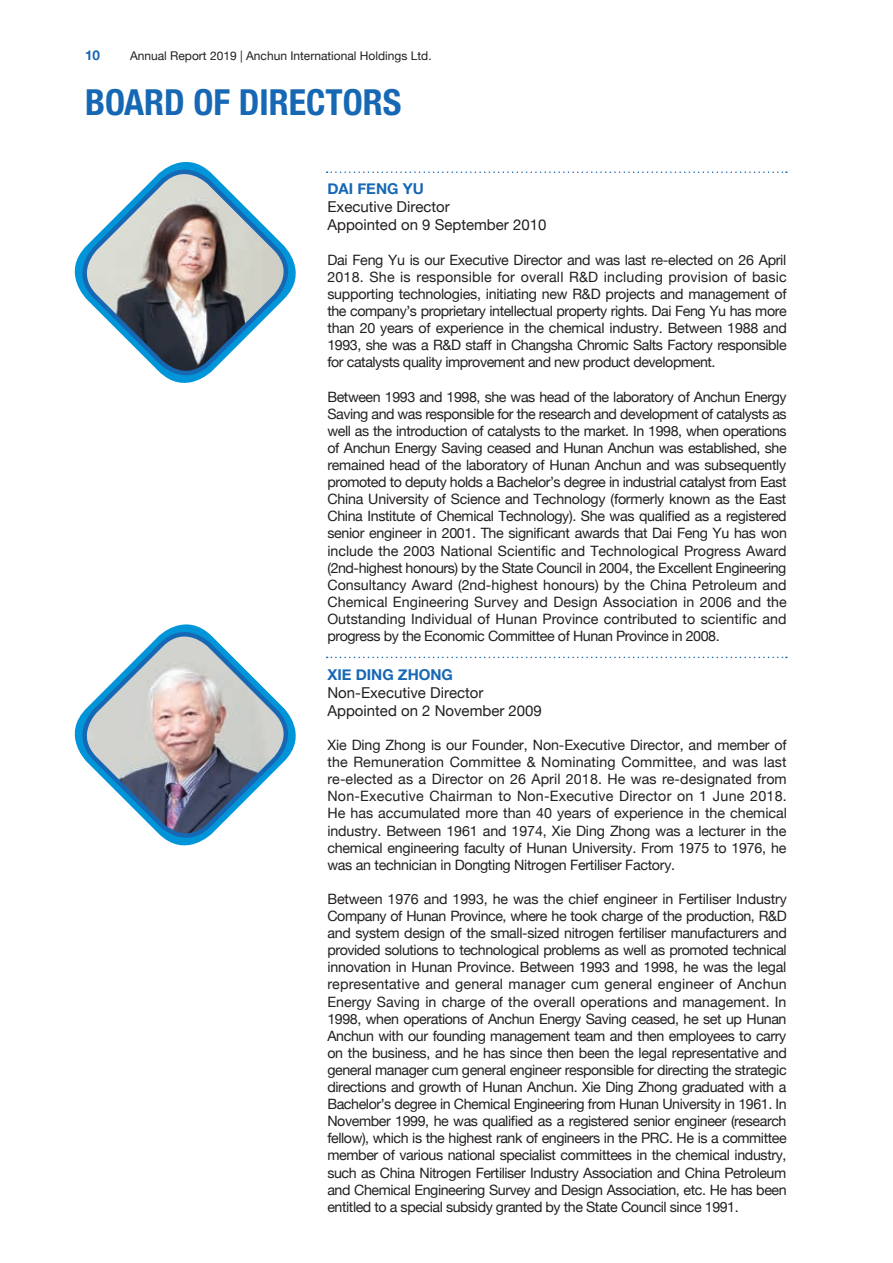
<style>
.page{position:relative;width:893px;height:1263px;background:#fff}
.page>*{position:absolute;margin:0;border:0;box-sizing:border-box;transform-origin:0 0}
.t1{font:700 condensed 36px "Helvetica Neue LT Std";color:#1768b4}
.t2{font:15px "Helvetica Neue";color:#231f20}
.t3{font:700 15px "Helvetica Neue";color:#1768b4}
.t4{font:14.25px/17.1px "Helvetica Neue";letter-spacing:-.03em;color:#231f20;text-align:justify}
.t5{font:700 13.5px "Helvetica Neue";color:#1768b4}
.t6{font:12px "Helvetica Neue";color:#231f20}
</style>
<div class="page">
<svg style="left:74px;top:161px;width:222px;height:222px"></svg>
<svg style="left:74px;top:624px;width:222px;height:222px"></svg>
<svg style="left:327px;top:171px;width:460px;height:2px"></svg>
<svg style="left:327px;top:657px;width:460px;height:1px"></svg>
<p class="t5" style="left:85px;top:43px;width:17px">10</p>
<p class="t6" style="left:130px;top:45px;width:303px">Annual Report 2019 | Anchun International Holdings Ltd.</p>
<h1 class="t1" style="left:85px;top:80px;width:318px">BOARD OF DIRECTORS</h1>
<p class="t3" style="left:327px;top:175px;width:98px">DAI FENG YU</p>
<p class="t2" style="left:327px;top:194px;width:124px">Executive Director</p>
<p class="t2" style="left:327px;top:212px;width:220px">Appointed on 9 September 2010</p>
<p class="t4" style="left:327px;top:250px;width:461px">Dai Feng Yu is our Executive Director and was last re-elected on 26 April 2018. She is responsible for overall R&amp;D including provision of basic supporting technologies, initiating new R&amp;D projects and management of the company’s proprietary intellectual property rights. Dai Feng Yu has more than 20 years of experience in the chemical industry. Between 1988 and 1993, she was a R&amp;D staff in Changsha Chromic Salts Factory responsible for catalysts quality improvement and new product development.</p>
<p class="t4" style="left:327px;top:387px;width:461px">Between 1993 and 1998, she was head of the laboratory of Anchun Energy Saving and was responsible for the research and development of catalysts as well as the introduction of catalysts to the market. In 1998, when operations of Anchun Energy Saving ceased and Hunan Anchun was established, she remained head of the laboratory of Hunan Anchun and was subsequently promoted to deputy holds a Bachelor’s degree in industrial catalyst from East China University of Science and Technology (formerly known as the East China Institute of Chemical Technology). She was qualified as a registered senior engineer in 2001. The significant awards that Dai Feng Yu has won include the 2003 National Scientific and Technological Progress Award (2nd-highest honours) by the State Council in 2004, the Excellent Engineering Consultancy Award (2nd-highest honours) by the China Petroleum and Chemical Engineering Survey and Design Association in 2006 and the Outstanding Individual of Hunan Province contributed to scientific and progress by the Economic Committee of Hunan Province in 2008.</p>
<p class="t3" style="left:327px;top:661px;width:127px">XIE DING ZHONG</p>
<p class="t2" style="left:327px;top:679px;width:158px">Non-Executive Director</p>
<p class="t2" style="left:327px;top:697px;width:216px">Appointed on 2 November 2009</p>
<p class="t4" style="left:327px;top:735px;width:461px">Xie Ding Zhong is our Founder, Non-Executive Director, and member of the Remuneration Committee &amp; Nominating Committee, and was last re-elected as a Director on 26 April 2018. He was re-designated from Non-Executive Chairman to Non-Executive Director on 1 June 2018.<br>He has accumulated more than 40 years of experience in the chemical industry. Between 1961 and 1974, Xie Ding Zhong was a lecturer in the chemical engineering faculty of Hunan University. From 1975 to 1976, he was an technician in Dongting Nitrogen Fertiliser Factory.</p>
<p class="t4" style="left:327px;top:889px;width:461px">Between 1976 and 1993, he was the chief engineer in Fertiliser Industry Company of Hunan Province, where he took charge of the production, R&amp;D and system design of the small-sized nitrogen fertiliser manufacturers and provided solutions to technological problems as well as promoted technical innovation in Hunan Province. Between 1993 and 1998, he was the legal representative and general manager cum general engineer of Anchun Energy Saving in charge of the overall operations and management. In 1998, when operations of Anchun Energy Saving ceased, he set up Hunan Anchun with our founding management team and then employees to carry on the business, and he has since then been the legal representative and general manager cum general engineer responsible for directing the strategic directions and growth of Hunan Anchun. Xie Ding Zhong graduated with a Bachelor’s degree in Chemical Engineering from Hunan University in 1961. In November 1999, he was qualified as a registered senior engineer (research fellow), which is the highest rank of engineers in the PRC. He is a committee member of various national specialist committees in the chemical industry, such as China Nitrogen Fertiliser Industry Association and China Petroleum and Chemical Engineering Survey and Design Association, etc. He has been entitled to a special subsidy granted by the State Council since 1991.</p>
</div>
